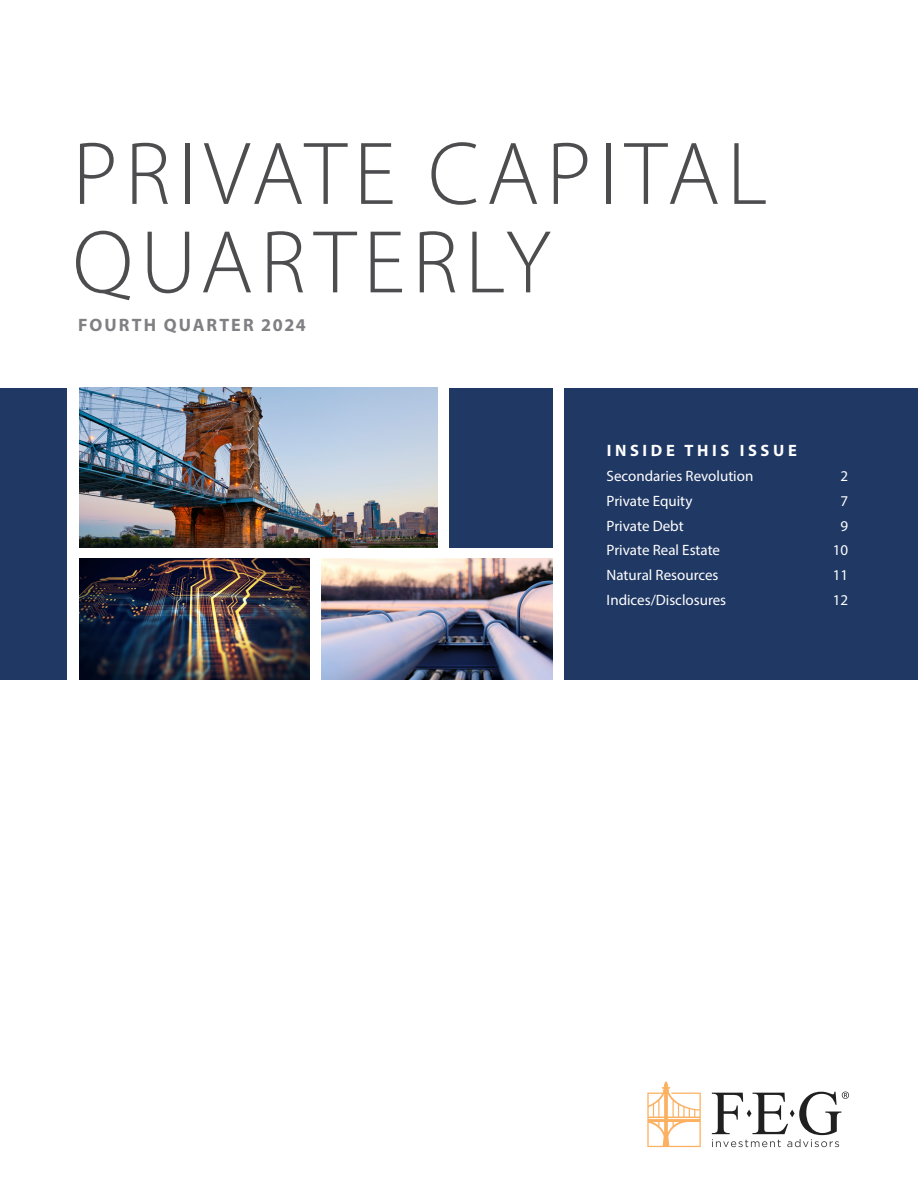
<style>
.page{position:relative;width:918px;height:1188px;background:#fff}
.page>*{position:absolute;margin:0;border:0;box-sizing:border-box;transform-origin:0 0}
.t1{font:300 90px/88.5px "Myriad Pro";letter-spacing:.08em;color:#4d4d4f}
.t2{font:700 18px "Myriad Pro";letter-spacing:.115em;color:#807f83}
.t3{font:700 16.5px "Myriad Pro";letter-spacing:.22em;color:#fff}
.t4{font:15px "Myriad Pro";color:#fff}
</style>
<div class="page">
<img style="left:79px;top:388px;width:358px;height:160px">
<div style="left:564px;top:388px;width:354px;height:291px;background:#203864"></div>
<div style="left:0;top:388px;width:67px;height:291px;background:#203864"></div>
<img style="left:322px;top:558px;width:230px;height:121px">
<img style="left:79px;top:558px;width:231px;height:121px">
<div style="left:449px;top:388px;width:103px;height:160px;background:#203864"></div>
<svg style="left:647px;top:1082px;width:54px;height:65px"></svg>
<svg style="left:712px;top:1092px;width:137px;height:55px"></svg>
<h1 class="t1" style="left:73px;top:129px;width:696px">PRIVATE CAPITAL<br>QUARTERLY</h1>
<p class="t2" style="left:78px;top:314px;width:229px">FOURTH QUARTER 2024</p>
<p class="t3" style="left:607px;top:440px;width:192px">INSIDE THIS ISSUE</p>
<p class="t4" style="left:607px;top:467px;width:148px">Secondaries Revolution</p>
<p class="t4" style="left:840px;top:467px;width:9px">2</p>
<p class="t4" style="left:607px;top:491px;width:87px">Private Equity</p>
<p class="t4" style="left:840px;top:491px;width:9px">7</p>
<p class="t4" style="left:607px;top:516px;width:79px">Private Debt</p>
<p class="t4" style="left:840px;top:516px;width:9px">9</p>
<p class="t4" style="left:607px;top:541px;width:115px">Private Real Estate</p>
<p class="t4" style="left:833px;top:541px;width:17px">10</p>
<p class="t4" style="left:607px;top:566px;width:113px">Natural Resources</p>
<p class="t4" style="left:833px;top:566px;width:17px">11</p>
<p class="t4" style="left:607px;top:590px;width:121px">Indices/Disclosures</p>
<p class="t4" style="left:833px;top:590px;width:17px">12</p>
</div>
